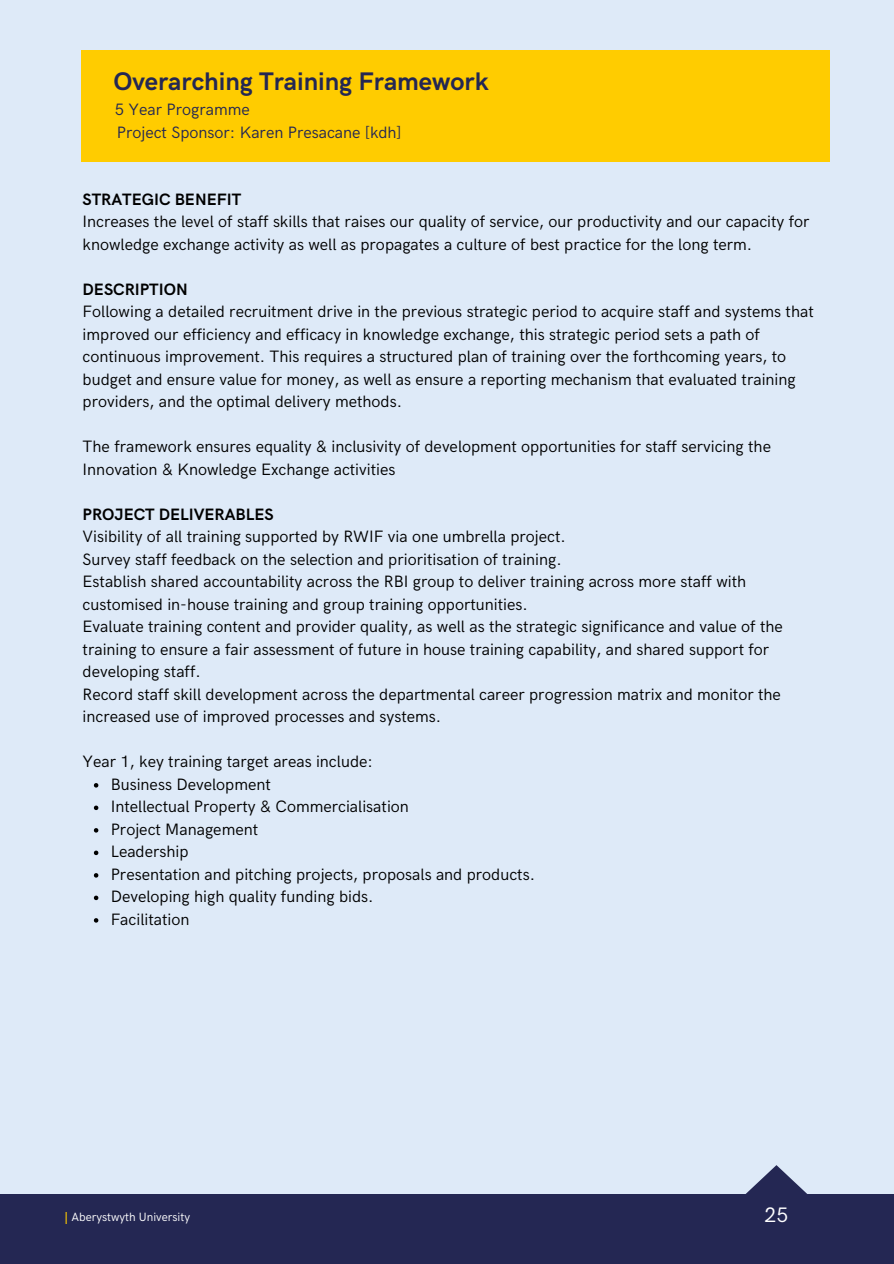
<style>
.page{position:relative;width:894px;height:1264px;background:#fff}
.page>*{position:absolute;margin:0;border:0;box-sizing:border-box;transform-origin:0 0}
.t1{font:700 25.5px "HK Grotesk";color:#242753}
.t2{font:21px "HK Grotesk";color:#fff}
.t3{font:16.5px/22.5px "HK Grotesk";color:#000}
.t4{font:16.5px "HK Grotesk";color:#242753}
.t5{font:12px "HK Grotesk";color:#fff}
.s1{font-weight:700}
.s2{font-weight:700;color:#fc0}
</style>
<div class="page">
<div style="left:0;top:0;width:893px;height:1263px;background:#deeaf8"></div>
<div style="left:81px;top:50px;width:747px;height:112px;background:#fc0"></div>
<div style="left:0;top:1194px;width:893px;height:69px;background:#242753"></div>
<svg style="left:745px;top:1165px;width:62px;height:29px"></svg>
<svg style="left:94px;top:783px;width:4px;height:4px"></svg>
<svg style="left:94px;top:805px;width:4px;height:5px"></svg>
<svg style="left:94px;top:828px;width:4px;height:4px"></svg>
<svg style="left:94px;top:850px;width:4px;height:5px"></svg>
<svg style="left:94px;top:873px;width:4px;height:4px"></svg>
<svg style="left:94px;top:895px;width:4px;height:5px"></svg>
<svg style="left:94px;top:918px;width:4px;height:4px"></svg>
<p class="t1" style="left:113px;top:67px;width:376px">Overarching Training Framework</p>
<p class="t4" style="left:115px;top:100px;width:136px">5 Year Programme</p>
<p class="t4" style="left:117px;top:123px;width:286px">Project Sponsor: Karen Presacane [kdh]</p>
<h1 class="t3" style="left:83px;top:188px;width:728px"><span class="s1">STRATEGIC BENEFIT<br></span>Increases the level of staff skills that raises our quality of service, our productivity and our capacity for knowledge exchange activity as well as propagates a culture of best practice for the long term.</h1>
<h1 class="t3" style="left:83px;top:278px;width:732px"><span class="s1">DESCRIPTION<br></span>Following a detailed recruitment drive in the previous strategic period to acquire staff and systems that improved our efficiency and efficacy in knowledge exchange, this strategic period sets a path of continuous improvement. This requires a structured plan of training over the forthcoming years, to budget and ensure value for money, as well as ensure a reporting mechanism that evaluated training providers, and the optimal delivery methods.</h1>
<h1 class="t3" style="left:83px;top:436px;width:689px">The framework ensures equality &amp; inclusivity of development opportunities for staff servicing the<br>Innovation &amp; Knowledge Exchange activities</h1>
<h1 class="t3" style="left:83px;top:503px;width:701px"><span class="s1">PROJECT DELIVERABLES<br></span>Visibility of all training supported by RWIF via one umbrella project.<br>Survey staff feedback on the selection and prioritisation of training.<br>Establish shared accountability across the RBI group to deliver training across more staff with customised in-house training and group training opportunities.<br>Evaluate training content and provider quality, as well as the strategic significance and value of the training to ensure a fair assessment of future in house training capability, and shared support for developing staff.<br>Record staff skill development across the departmental career progression matrix and monitor the increased use of improved processes and systems.</h1>
<h1 class="t3" style="left:83px;top:751px;width:291px">Year 1, key training target areas include:</h1>
<p class="t3" style="left:111px;top:773px;width:162px">Business Development</p>
<p class="t3" style="left:111px;top:796px;width:300px">Intellectual Property &amp; Commercialisation</p>
<p class="t3" style="left:111px;top:818px;width:149px">Project Management</p>
<p class="t3" style="left:111px;top:841px;width:79px">Leadership</p>
<p class="t3" style="left:111px;top:863px;width:425px">Presentation and pitching projects, proposals and products.</p>
<p class="t3" style="left:111px;top:886px;width:264px">Developing high quality funding bids.</p>
<p class="t3" style="left:111px;top:908px;width:80px">Facilitation</p>
<p class="t5" style="left:65px;top:1209px;width:127px"><span class="s2">|</span> Aberystwyth University</p>
<p class="t2" style="left:764px;top:1203px;width:25px">25</p>
</div>
